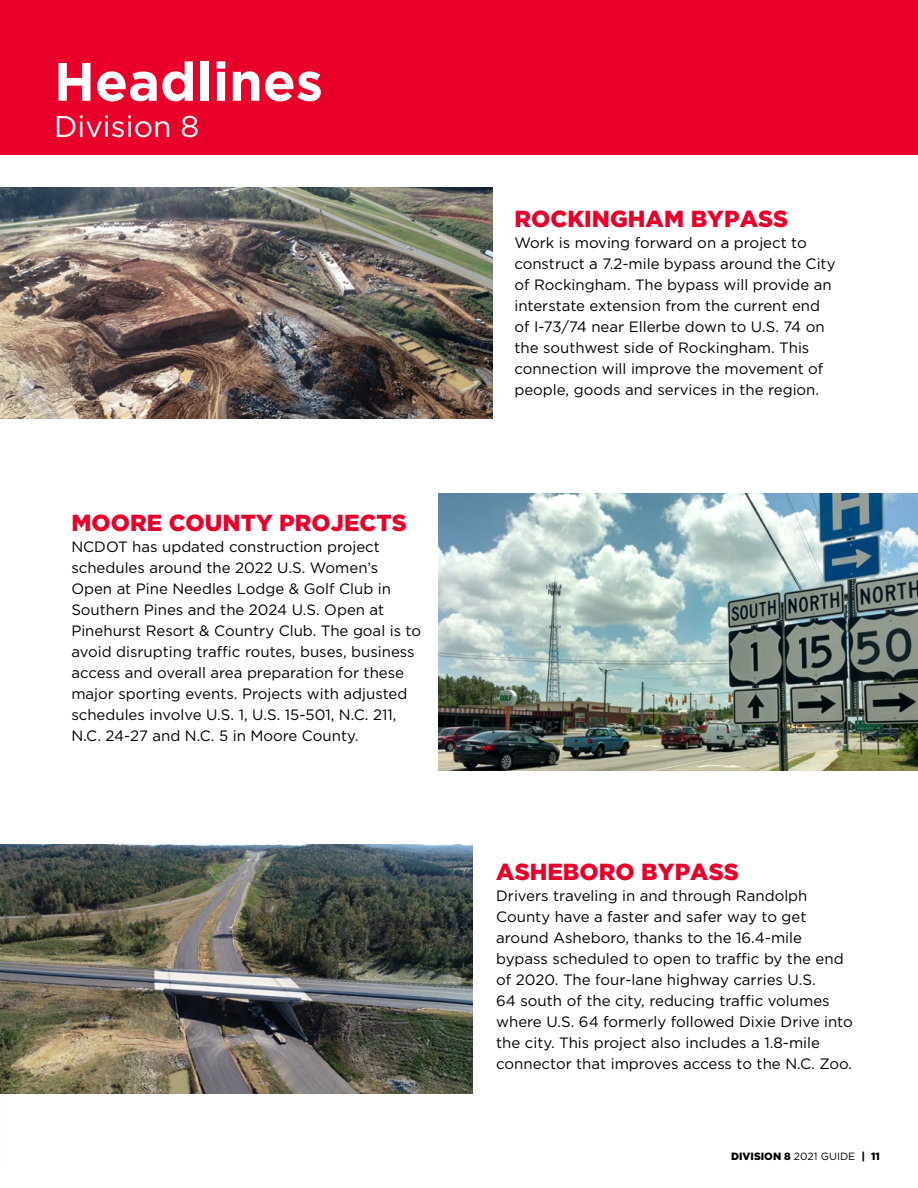
<style>
.page{position:relative;width:918px;height:1188px;background:#fff}
.page>*{position:absolute;margin:0;border:0;box-sizing:border-box;transform-origin:0 0}
.t1{font:700 54px "Gotham";color:#fff}
.t2{font:30px "Gotham";color:#fff}
.t3{font:900 23.25px "Gotham";color:#e8002a}
.t4{font:15px/21px "Gotham";color:#000}
.t5{font:900 10.5px "Gotham";color:#000}
.s1{font-weight:400}
</style>
<div class="page">
<div style="left:0;top:0;width:918px;height:154px;background:#e8002a"></div>
<img style="left:0;top:187px;width:493px;height:232px">
<img style="left:438px;top:494px;width:480px;height:277px">
<img style="left:0;top:844px;width:472px;height:249px">
<h1 class="t1" style="left:54px;top:46px;width:271px">Headlines</h1>
<h2 class="t2" style="left:54px;top:107px;width:147px">Division 8</h2>
<h3 class="t3" style="left:71px;top:509px;width:337px">MOORE COUNTY PROJECTS</h3>
<p class="t4" style="left:71px;top:536px;width:351px">NCDOT has updated construction project schedules around the 2022 U.S. Women’s Open at Pine Needles Lodge &amp; Golf Club in Southern Pines and the 2024 U.S. Open at Pinehurst Resort &amp; Country Club. The goal is to avoid disrupting traffic routes, buses, business access and overall area preparation for these major sporting events. Projects with adjusted schedules involve U.S. 1, U.S. 15-501, N.C. 211, N.C. 24-27 and N.C. 5 in Moore County.</p>
<h3 class="t3" style="left:514px;top:205px;width:276px">ROCKINGHAM BYPASS</h3>
<p class="t4" style="left:514px;top:232px;width:323px">Work is moving forward on a project to construct a 7.2-mile bypass around the City of Rockingham. The bypass will provide an interstate extension from the current end of I-73/74 near Ellerbe down to U.S. 74 on the southwest side of Rockingham. This connection will improve the movement of people, goods and services in the region.</p>
<h3 class="t3" style="left:496px;top:858px;width:244px">ASHEBORO BYPASS</h3>
<p class="t4" style="left:496px;top:884px;width:358px">Drivers traveling in and through Randolph County have a faster and safer way to get around Asheboro, thanks to the 16.4-mile bypass scheduled to open to traffic by the end of 2020. The four-lane highway carries U.S.<br>64 south of the city, reducing traffic volumes where U.S. 64 formerly followed Dixie Drive into the city. This project also includes a 1.8-mile connector that improves access to the N.C. Zoo.</p>
<p class="t5" style="left:731px;top:1150px;width:150px">DIVISION 8 <span class="s1">2021 GUIDE</span> | 11</p>
</div>
